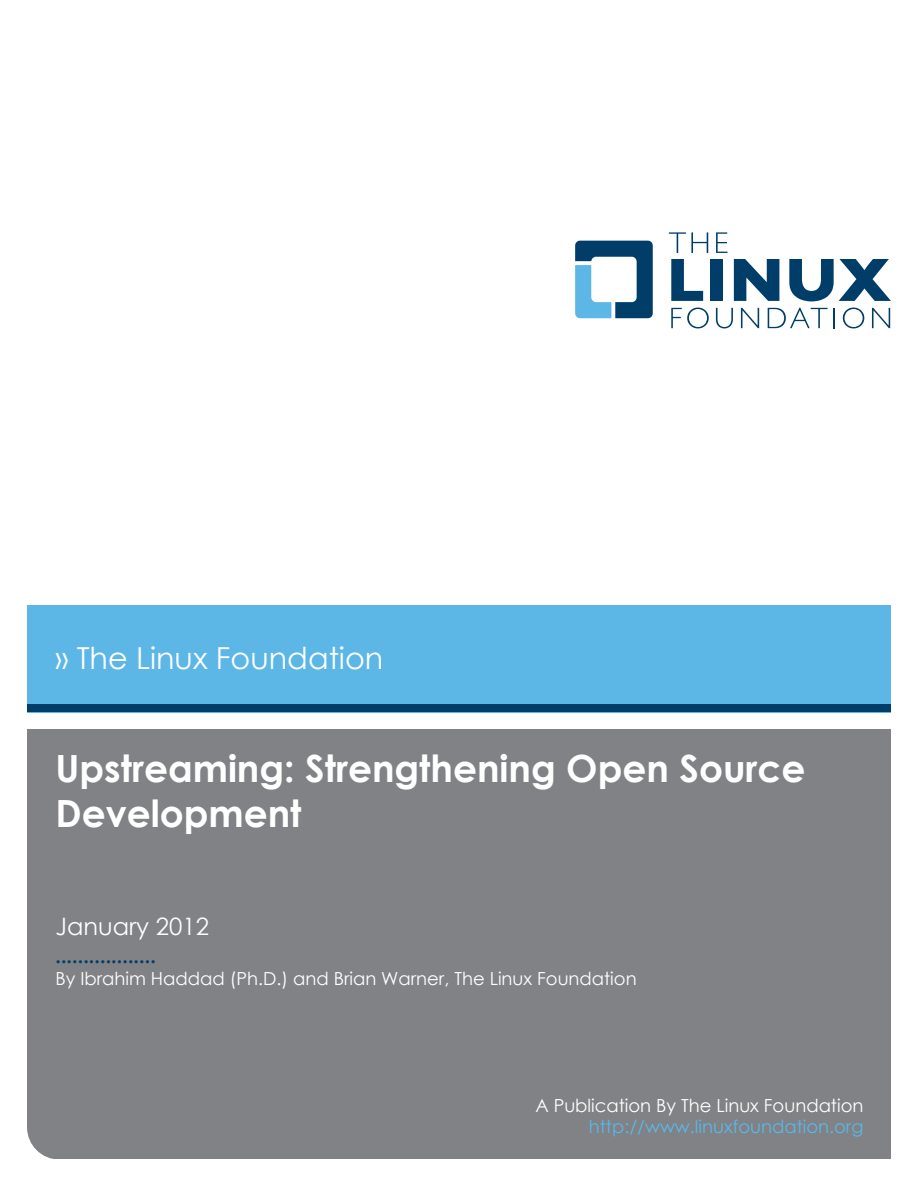
<style>
.page{position:relative;width:918px;height:1188px;background:#fff}
.page>*{position:absolute;margin:0;border:0;box-sizing:border-box;transform-origin:0 0}
.t1{font:700 37.5px/45px "Century Gothic";color:#fff}
.t2{font:30.3px "Century Gothic";color:#fff}
.t3{font:24px "Century Gothic";color:#fff}
.t4{font:700 19.95px "Century Gothic";color:#003e69}
.t5{font:18px "Century Gothic";color:#fff}
.t6{font:18px "Century Gothic";color:#5cb7e7}
</style>
<div class="page">
<div style="left:27px;top:728px;width:864px;height:432px;background:#808285;border-radius:32px"></div>
<svg style="left:575px;top:241px;width:78px;height:77px"></svg>
<svg style="left:671px;top:259px;width:32px;height:42px"></svg>
<div style="left:711px;top:259px;width:12px;height:42px;background:#003e69"></div>
<svg style="left:734px;top:259px;width:45px;height:42px"></svg>
<svg style="left:789px;top:259px;width:102px;height:42px"></svg>
<svg style="left:671px;top:308px;width:38px;height:20px"></svg>
<svg style="left:716px;top:308px;width:17px;height:20px"></svg>
<svg style="left:741px;top:308px;width:18px;height:20px"></svg>
<svg style="left:768px;top:308px;width:60px;height:20px"></svg>
<svg style="left:834px;top:308px;width:1px;height:20px"></svg>
<svg style="left:843px;top:308px;width:21px;height:20px"></svg>
<svg style="left:872px;top:308px;width:18px;height:20px"></svg>
<svg style="left:669px;top:232px;width:39px;height:21px"></svg>
<svg style="left:716px;top:232px;width:11px;height:21px"></svg>
<div style="left:27px;top:605px;width:864px;height:108px;background:#5cb7e7"></div>
<div style="left:824px;top:728px;width:67px;height:432px;background:#808285"></div>
<div style="left:27px;top:728px;width:864px;height:108px;background:#808285"></div>
<div style="left:27px;top:704px;width:864px;height:8px;background:#003e69"></div>
<h2 class="t2" style="left:56px;top:640px;width:329px">» The Linux Foundation</h2>
<h1 class="t1" style="left:56px;top:745px;width:752px">Upstreaming: Strengthening Open Source<br>Development</h1>
<h3 class="t3" style="left:56px;top:912px;width:155px">January 2012</h3>
<p class="t4" style="left:56px;top:943px;width:102px">..................</p>
<p class="t5" style="left:56px;top:968px;width:583px">By Ibrahim Haddad (Ph.D.) and Brian Warner, The Linux Foundation</p>
<p class="t5" style="left:535px;top:1094px;width:330px">A Publication By The Linux Foundation</p>
<p class="t6" style="left:589px;top:1116px;width:276px">http://www.linuxfoundation.org</p>
</div>
